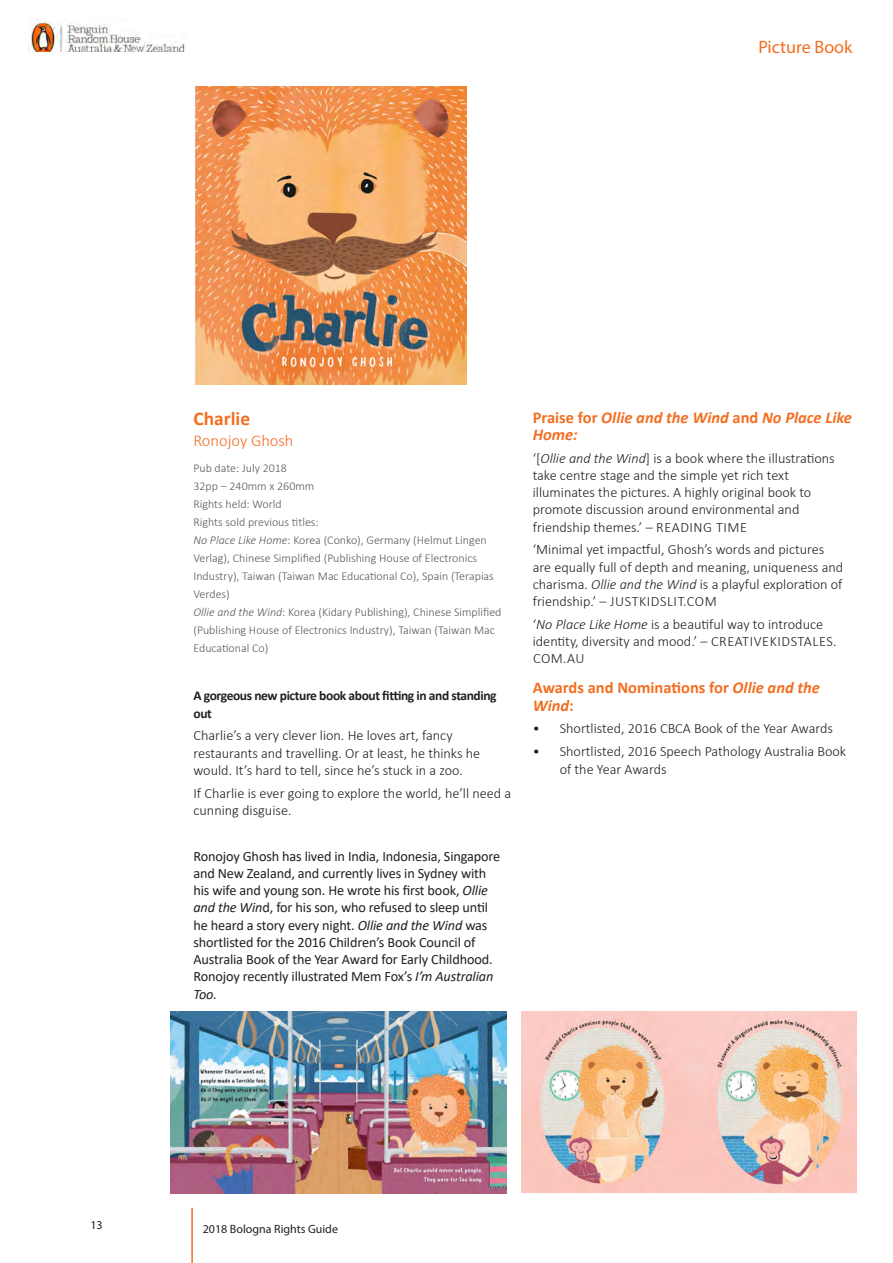
<style>
.page{position:relative;width:893px;height:1263px;background:#fff}
.page>*{position:absolute;margin:0;border:0;box-sizing:border-box;transform-origin:0 0}
.Book_Title{font:700 19.5px "Calibri";color:#f36e21}
.t1{font:18px "Myriad Pro";color:#f36e21}
.Body_Text{font:italic 700 16.5px/17.2px "Calibri";color:#f36e21}
.Body_Text-2{font:700 16.5px/17.2px "Calibri";color:#f36e21}
.Author_Name{font:300 16.5px "Calibri";color:#f36e21}
.Body_Text-3{font:300 14.25px/17.2px "Calibri";color:#231f20}
.Author_Bio{font:14.25px/17.2px "Calibri";letter-spacing:-.01em;color:#231f20}
.Strapline{font:700 13.5px/17.2px "Calibri";letter-spacing:-.03em;color:#231f20}
.Info{font:300 12px/18px "Calibri";color:#57585a}
.t2{font:12px "Myriad Pro";color:#231f20}
.s1{font-style:italic}
.s2{font-style:normal}
</style>
<div class="page">
<hr style="left:191px;top:1208px;width:2px;height:55px;background:#f36e21">
<img style="left:28px;top:19px;width:157px;height:32px">
<img style="left:195px;top:87px;width:271px;height:298px">
<img style="left:170px;top:1011px;width:336px;height:182px">
<img style="left:522px;top:1011px;width:334px;height:181px">
<p class="t1" style="left:758px;top:36px;width:96px">Picture Book</p>
<p class="Book_Title" style="left:193px;top:405px;width:58px">Charlie</p>
<p class="Author_Name" style="left:193px;top:430px;width:102px">Ronojoy Ghosh</p>
<p class="Info" style="left:193px;top:459px;width:95px">Pub date: July 2018</p>
<p class="Info" style="left:193px;top:477px;width:122px">32pp – 240mm x 260mm</p>
<p class="Info" style="left:193px;top:495px;width:90px">Rights held: World</p>
<p class="Info" style="left:193px;top:513px;width:127px">Rights sold previous titles:</p>
<p class="Info" style="left:193px;top:531px;width:302px"><span class="s1">No Place Like Home</span>: Korea (Conko), Germany (Helmut Lingen Verlag), Chinese Simplified (Publishing House of Electronics Industry), Taiwan (Taiwan Mac Educational Co), Spain (Terapias Verdes)</p>
<p class="Info" style="left:193px;top:603px;width:309px"><span class="s1">Ollie and the Wind</span>: Korea (Kidary Publishing), Chinese Simplified (Publishing House of Electronics Industry), Taiwan (Taiwan Mac<br>Educational Co)</p>
<p class="Strapline" style="left:193px;top:687px;width:305px">A gorgeous new picture book about fitting in and standing out</p>
<p class="Body_Text-3" style="left:193px;top:727px;width:288px">Charlie’s a very clever lion. He loves art, fancy restaurants and travelling. Or at least, he thinks he would. It’s hard to tell, since he’s stuck in a zoo.</p>
<p class="Body_Text-3" style="left:193px;top:784px;width:319px">If Charlie is ever going to explore the world, he’ll need a cunning disguise.</p>
<p class="Author_Bio" style="left:193px;top:847px;width:308px">Ronojoy Ghosh has lived in India, Indonesia, Singapore and New Zealand, and currently lives in Sydney with his wife and young son. He wrote his first book, <span class="s1">Ollie and the Win</span>d, for his son, who refused to sleep until he heard a story every night. <span class="s1">Ollie and the Wind</span> was shortlisted for the 2016 Children’s Book Council of Australia Book of the Year Award for Early Childhood.<br>Ronojoy recently illustrated Mem Fox’s <span class="s1">I’m Australian Too.</span></p>
<p class="Body_Text" style="left:533px;top:408px;width:321px"><span class="s2">Praise for</span> Ollie and the Wind <span class="s2">and</span> No Place Like<br>Home:</p>
<p class="Body_Text-3" style="left:533px;top:449px;width:304px">‘[<span class="s1">Ollie and the Wind</span>] is a book where the illustrations take centre stage and the simple yet rich text illuminates the pictures. A highly original book to promote discussion around environmental and friendship themes.’ – READING TIME</p>
<p class="Body_Text-3" style="left:533px;top:541px;width:312px">‘Minimal yet impactful, Ghosh’s words and pictures are equally full of depth and meaning, uniqueness and charisma. <span class="s1">Ollie and the Wind</span> is a playful exploration of friendship.’ – JUSTKIDSLIT.COM</p>
<p class="Body_Text-3" style="left:533px;top:615px;width:305px">‘<span class="s1">No Place Like Home</span> is a beautiful way to introduce identity, diversity and mood.’ – CREATIVEKIDSTALES.<br>COM.AU</p>
<p class="Body_Text-2" style="left:533px;top:679px;width:289px">Awards and Nominations for <span class="s1">Ollie and the<br>Wind</span>:</p>
<p class="Body_Text-3" style="left:533px;top:720px;width:302px">• Shortlisted, 2016 CBCA Book of the Year Awards</p>
<p class="Body_Text-3" style="left:560px;top:743px;width:288px;text-indent:-27px">• Shortlisted, 2016 Speech Pathology Australia Book of the Year Awards</p>
<p class="t2" style="left:90px;top:1218px;width:14px">13</p>
<p class="t2" style="left:203px;top:1221px;width:137px">2018 Bologna Rights Guide</p>
</div>
